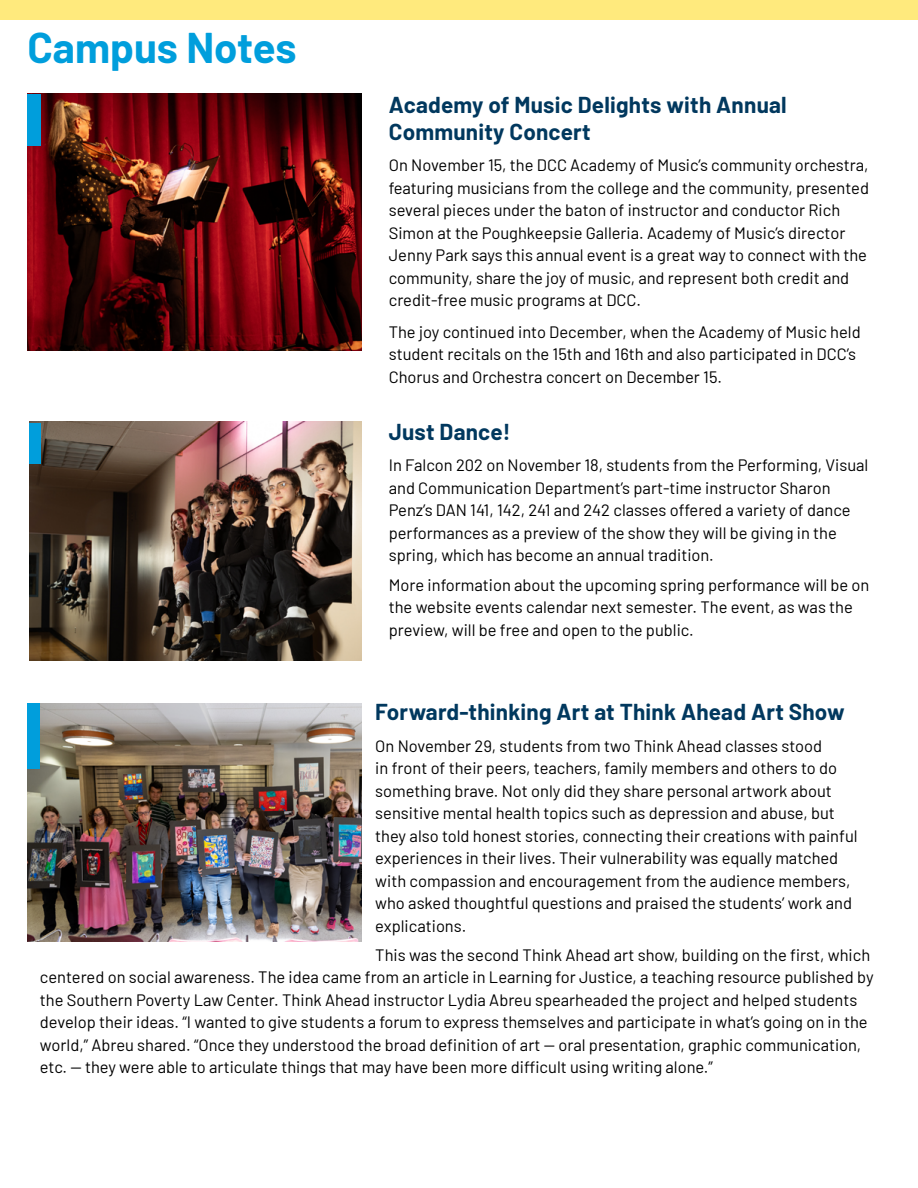
<style>
.page{position:relative;width:918px;height:1188px;background:#fff}
.page>*{position:absolute;margin:0;border:0;box-sizing:border-box;transform-origin:0 0}
.t1{font:700 42px "Barlow";color:#009edc}
.t2{font:700 22.5px/27px "Barlow";letter-spacing:.01em;color:#01385e}
.t3{font:16.5px/22.5px "Barlow";color:#000}
</style>
<div class="page">
<div style="left:0;top:0;width:918px;height:20px;background:#ffea7d"></div>
<img style="left:28px;top:93px;width:334px;height:258px">
<div style="left:28px;top:94px;width:13px;height:51px;background:#009edc"></div>
<img style="left:29px;top:422px;width:333px;height:238px">
<div style="left:29px;top:423px;width:12px;height:40px;background:#009edc"></div>
<img style="left:28px;top:704px;width:334px;height:238px">
<div style="left:28px;top:704px;width:12px;height:65px;background:#009edc"></div>
<h1 class="t1" style="left:28px;top:17px;width:271px">Campus Notes</h1>
<h3 class="t2" style="left:389px;top:89px;width:399px">Academy of Music Delights with Annual<br>Community Concert</h3>
<p class="t3" style="left:389px;top:153px;width:482px">On November 15, the DCC Academy of Music’s community orchestra, featuring musicians from the college and the community, presented several pieces under the baton of instructor and conductor Rich Simon at the Poughkeepsie Galleria. Academy of Music’s director Jenny Park says this annual event is a great way to connect with the community, share the joy of music, and represent both credit and credit-free music programs at DCC.</p>
<p class="t3" style="left:389px;top:319px;width:473px">The joy continued into December, when the Academy of Music held student recitals on the 15th and 16th and also participated in DCC’s<br>Chorus and Orchestra concert on December 15.</p>
<h3 class="t2" style="left:389px;top:416px;width:123px">Just Dance!</h3>
<p class="t3" style="left:389px;top:453px;width:481px">In Falcon 202 on November 18, students from the Performing, Visual and Communication Department’s part-time instructor Sharon Penz’s DAN 141, 142, 241 and 242 classes offered a variety of dance performances as a preview of the show they will be giving in the spring, which has become an annual tradition.</p>
<p class="t3" style="left:389px;top:572px;width:482px">More information about the upcoming spring performance will be on the website events calendar next semester. The event, as was the preview, will be free and open to the public.</p>
<h3 class="t2" style="left:375px;top:696px;width:471px">Forward-thinking Art at Think Ahead Art Show</h3>
<p class="t3" style="left:375px;top:733px;width:484px">On November 29, students from two Think Ahead classes stood<br>in front of their peers, teachers, family members and others to do something brave. Not only did they share personal artwork about sensitive mental health topics such as depression and abuse, but they also told honest stories, connecting their creations with painful experiences in their lives. Their vulnerability was equally matched with compassion and encouragement from the audience members, who asked thoughtful questions and praised the students’ work and explications.</p>
<p class="t3" style="left:40px;top:942px;width:835px;text-indent:335px">This was the second Think Ahead art show, building on the first, which centered on social awareness. The idea came from an article in Learning for Justice, a teaching resource published by the Southern Poverty Law Center. Think Ahead instructor Lydia Abreu spearheaded the project and helped students develop their ideas. “I wanted to give students a forum to express themselves and participate in what’s going on in the world,” Abreu shared. “Once they understood the broad definition of art -- oral presentation, graphic communication, etc. -- they were able to articulate things that may have been more difficult using writing alone.”</p>
</div>
